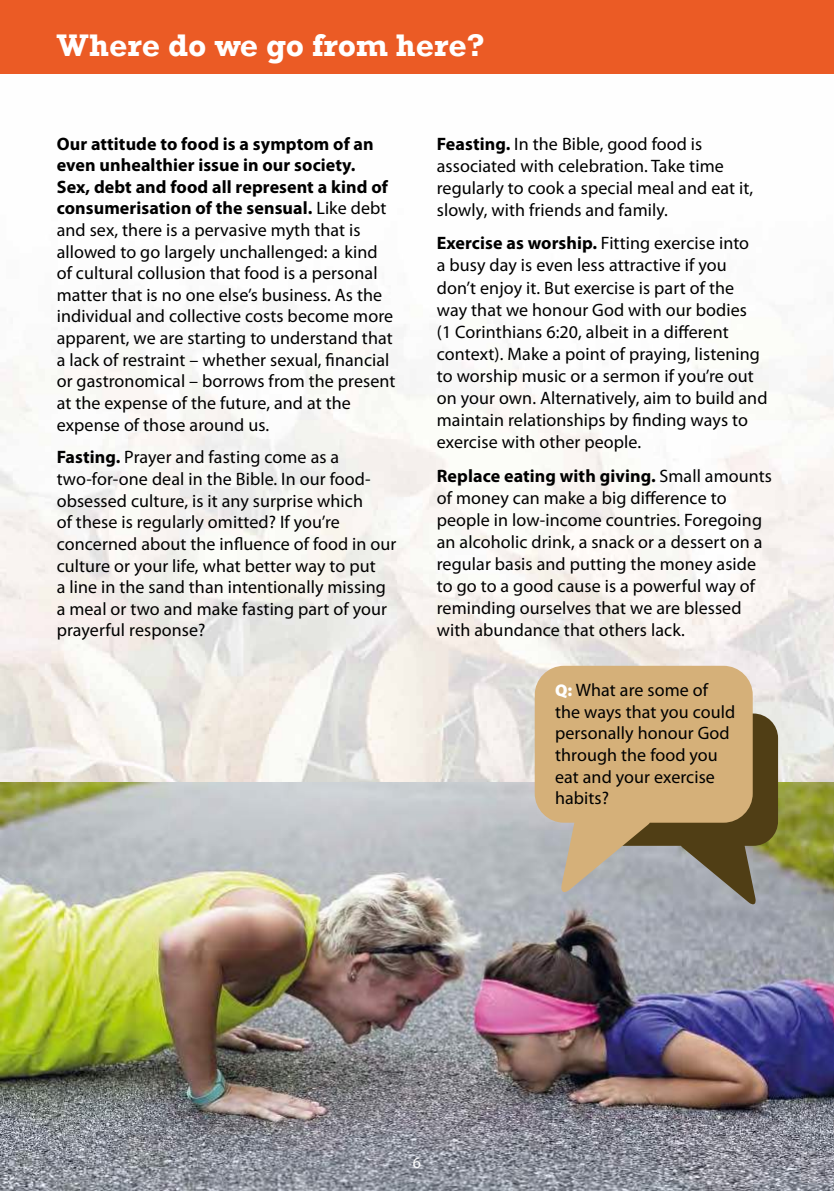
<style>
.page{position:relative;width:834px;height:1191px;background:#fff}
.page>*{position:absolute;margin:0;border:0;box-sizing:border-box;transform-origin:0 0}
.t1{font:700 32px "Rockwell";color:#fff}
.t2{font:18px/21.6px "Myriad Pro";letter-spacing:.005em;color:#000}
.t3{font:16px "Myriad Pro";color:#fff}
.s1{font-weight:700}
.s2{font-weight:900;font-size:17px;color:#fff}
</style>
<div class="page">
<img style="left:0;top:311px;width:833px;height:471px">
<div style="left:0;top:0;width:833px;height:74px;background:#eb5b25"></div>
<img style="left:0;top:782px;width:833px;height:409px">
<svg style="left:594px;top:713px;width:184px;height:191px;background:#7b735c"></svg>
<svg style="left:534px;top:666px;width:218px;height:228px;background:#c1a57a"></svg>
<h1 class="t1" style="left:57px;top:26px;width:429px">Where do we go from here?</h1>
<p class="t2" style="left:57px;top:132px;width:340px"><span class="s1">Our attitude to food is a symptom of an even unhealthier issue in our society.<br>Sex, debt and food all represent a kind of consumerisation of the sensual.</span> Like debt and sex, there is a pervasive myth that is allowed to go largely unchallenged: a kind of cultural collusion that food is a personal matter that is no one else’s business. As the individual and collective costs become more apparent, we are starting to understand that a lack of restraint – whether sexual, financial or gastronomical – borrows from the present at the expense of the future, and at the expense of those around us.</p>
<p class="t2" style="left:57px;top:446px;width:341px"><span class="s1">Fasting.</span> Prayer and fasting come as a two-for-one deal in the Bible. In our food&shy;obsessed culture, is it any surprise which<br>of these is regularly omitted? If you’re concerned about the influence of food in our culture or your life, what better way to put<br>a line in the sand than intentionally missing a meal or two and make fasting part of your prayerful response?</p>
<p class="t2" style="left:437px;top:132px;width:318px"><span class="s1">Feasting.</span> In the Bible, good food is associated with celebration. Take time regularly to cook a special meal and eat it, slowly, with friends and family.</p>
<p class="t2" style="left:437px;top:232px;width:332px"><span class="s1">Exercise as worship.</span> Fitting exercise into<br>a busy day is even less attractive if you don’t enjoy it. But exercise is part of the way that we honour God with our bodies<br>(1 Corinthians 6:20, albeit in a different context). Make a point of praying, listening to worship music or a sermon if you’re out on your own. Alternatively, aim to build and maintain relationships by finding ways to exercise with other people.</p>
<p class="t2" style="left:437px;top:464px;width:336px"><span class="s1">Replace eating with giving.</span> Small amounts of money can make a big difference to people in low-income countries. Foregoing an alcoholic drink, a snack or a dessert on a regular basis and putting the money aside to go to a good cause is a powerful way of reminding ourselves that we are blessed with abundance that others lack.</p>
<p class="t2" style="left:555px;top:679px;width:182px"><span class="s2">Q:</span> What are some of the ways that you could personally honour God through the food you eat and your exercise habits?</p>
<p class="t3" style="left:413px;top:1152px;width:10px">6</p>
</div>
